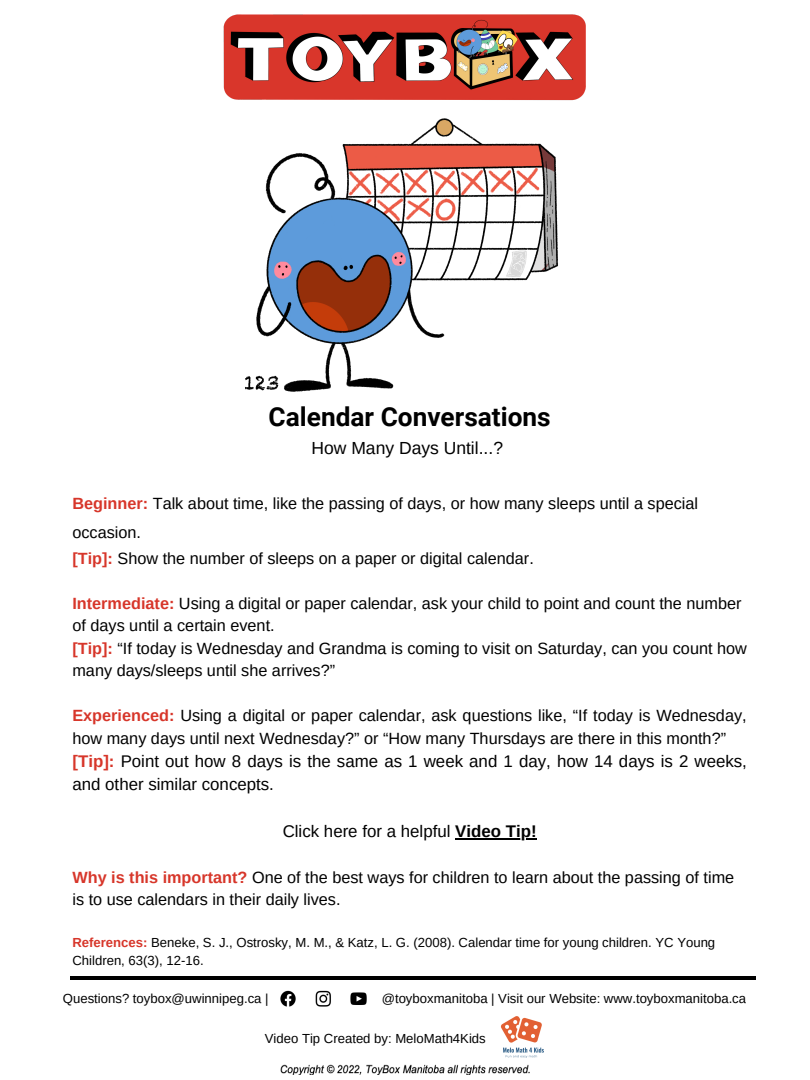
<style>
.page{position:relative;width:810px;height:1080px;background:#fff}
.page>*{position:absolute;margin:0;border:0;box-sizing:border-box;transform-origin:0 0}
.t1{font:51.25px "Arimo";color:#000}
.t2{font:700 26.25px "Roboto";color:#000}
.t3{font:17.5px "Arimo";color:#000}
.t4{font:16.88px/23.4px "Arimo";color:#000}
.t5{font:16.25px/22.5px "Arimo";color:#000}
.t6{font:13.12px/18.2px "Arimo";color:#000}
.s1{font-weight:700;color:#d7362a}
.s2{font-weight:700}
</style>
<div class="page">
<img style="left:223px;top:14px;width:363px;height:87px">
<img style="left:280px;top:1064px;width:250px;height:10px">
<img style="left:280px;top:990px;width:87px;height:17px">
<hr style="left:455px;top:838px;width:76px;height:1px;background:#000">
<img style="left:501px;top:1016px;width:43px;height:42px">
<img style="left:245px;top:118px;width:313px;height:274px">
<h2 class="t2" style="left:269px;top:402px;width:284px">Calendar Conversations</h2>
<p class="t3" style="left:312px;top:438px;width:193px">How Many Days Until...?</p>
<p class="t5" style="left:72px;top:489px;width:627px;line-height:29.1px"><span class="s1">Beginner:</span> Talk about time, like the passing of days, or how many sleeps until a special occasion.</p>
<p class="t5" style="left:72px;top:547px;width:463px"><span class="s1">[Tip]:</span> Show the number of sleeps on a paper or digital calendar.</p>
<p class="t5" style="left:72px;top:592px;width:676px"><span class="s1">Intermediate:</span> Using a digital or paper calendar, ask your child to point and count the number of days until a certain event.<br><span class="s1">[Tip]:</span> “If today is Wednesday and Grandma is coming to visit on Saturday, can you count how many days/sleeps until she arrives?”</p>
<p class="t5" style="left:72px;top:704px;width:676px"><span class="s1">Experienced:</span> Using a digital or paper calendar, ask questions like, “If today is Wednesday, how many days until next Wednesday?” or “How many Thursdays are there in this month?”</p>
<p class="t4" style="left:72px;top:749px;width:676px"><span class="s1">[Tip]:</span> Point out how 8 days is the same as 1 week and 1 day, how 14 days is 2 weeks, and other similar concepts.</p>
<p class="t4" style="left:283px;top:819px;width:256px">Click here for a helpful <span class="s2">Video Tip!</span></p>
<p class="t5" style="left:72px;top:866px;width:663px"><span class="s1">Why is this important?</span> One of the best ways for children to learn about the passing of time is to use calendars in their daily lives.</p>
<p class="t6" style="left:72px;top:933px;width:644px"><span class="s1">References:</span> Beneke, S. J., Ostrosky, M. M., &amp; Katz, L. G. (2008). Calendar time for young children. YC Young<br>Children, 63(3), 12-16.</p>
<h1 class="t1" style="left:71px;top:923px;width:686px">________________________</h1>
<p class="t6" style="left:63px;top:990px;width:207px">Questions? toybox@uwinnipeg.ca |</p>
<p class="t6" style="left:382px;top:990px;width:366px">@toyboxmanitoba | Visit our Website: www.toyboxmanitoba.ca</p>
<p class="t6" style="left:265px;top:1029px;width:222px">Video Tip Created by: MeloMath4Kids</p>
</div>
